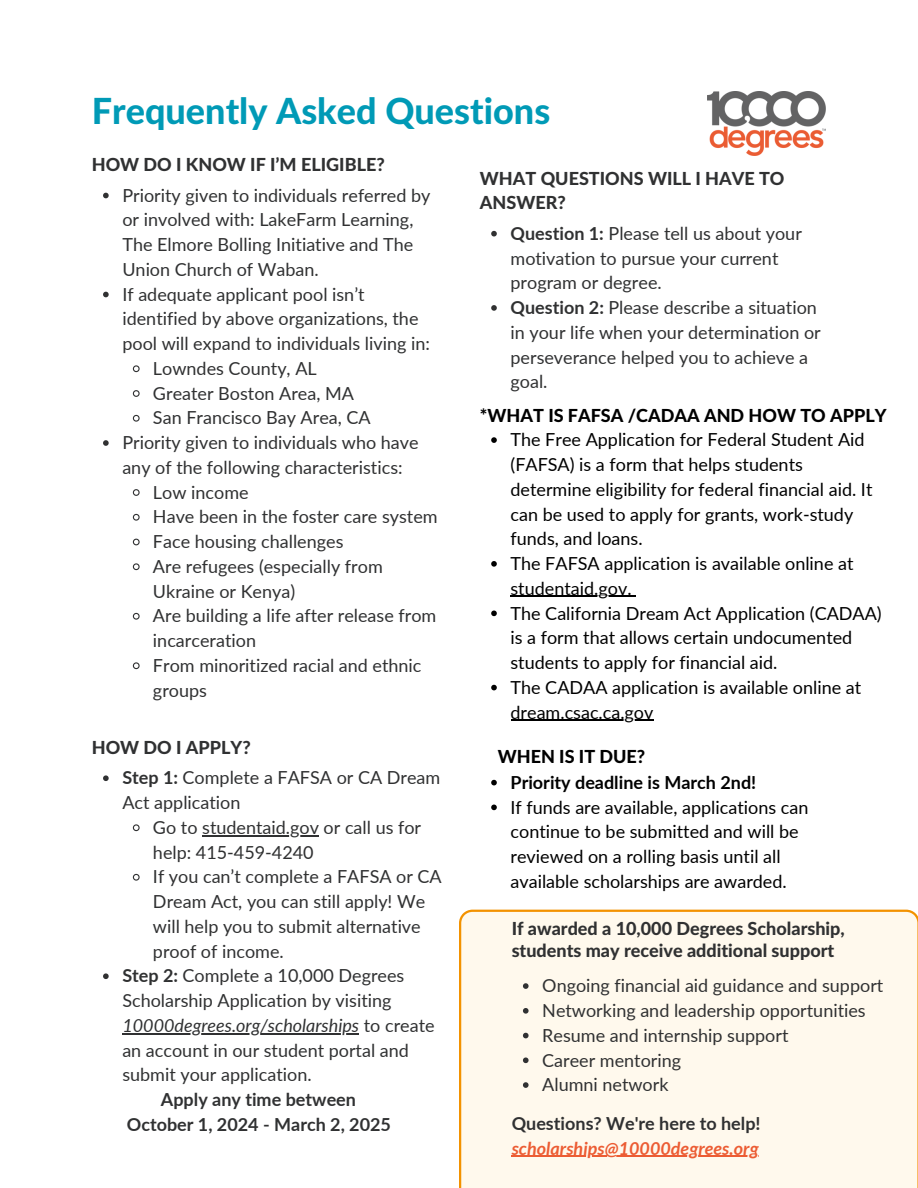
<style>
.page{position:relative;width:918px;height:1188px;background:#fff}
.page>*{position:absolute;margin:0;border:0;box-sizing:border-box;transform-origin:0 0}
.t1{font:800 36px "Lato Latin";color:#009ab6}
.t2{font:18px/24.8px "Lato";color:#303132}
.t3{font:18px/24.8px "Lato";color:#000}
.t4{font:800 18px/24.8px "Lato Latin";color:#303132}
.t5{font:700 18px "Lato";color:#303132}
.t6{font:800 18px "Lato Latin";color:#000}
.t7{font:italic 18px "Lato";color:#303132}
.t8{font:italic 700 18px "Lato";color:#ec5c33}
.t9{font:700 18px "Lato";color:#000}
.s1{font-weight:700}
.s2{font-style:normal}
</style>
<div class="page">
<svg style="left:103px;top:193px;width:6px;height:5px"></svg>
<svg style="left:103px;top:292px;width:6px;height:5px"></svg>
<svg style="left:132px;top:365px;width:8px;height:8px"></svg>
<svg style="left:132px;top:390px;width:8px;height:7px"></svg>
<svg style="left:132px;top:414px;width:8px;height:8px"></svg>
<svg style="left:103px;top:440px;width:6px;height:6px"></svg>
<svg style="left:132px;top:489px;width:8px;height:7px"></svg>
<svg style="left:132px;top:513px;width:8px;height:8px"></svg>
<svg style="left:132px;top:538px;width:8px;height:8px"></svg>
<svg style="left:132px;top:563px;width:8px;height:8px"></svg>
<svg style="left:132px;top:612px;width:8px;height:8px"></svg>
<svg style="left:132px;top:662px;width:8px;height:8px"></svg>
<svg style="left:103px;top:775px;width:6px;height:6px"></svg>
<svg style="left:132px;top:824px;width:8px;height:8px"></svg>
<hr style="left:202px;top:835px;width:117px;height:1px;background:#303132">
<svg style="left:132px;top:873px;width:8px;height:8px"></svg>
<svg style="left:103px;top:973px;width:6px;height:6px"></svg>
<hr style="left:122px;top:1033px;width:237px;height:1px;background:#303132">
<svg style="left:491px;top:231px;width:6px;height:5px"></svg>
<svg style="left:491px;top:305px;width:6px;height:6px"></svg>
<img style="left:708px;top:92px;width:118px;height:64px">
<div style="left:459px;top:910px;width:459px;height:278px;background:#fff9ed"></div>
<svg style="left:523px;top:983px;width:6px;height:6px"></svg>
<svg style="left:523px;top:1008px;width:6px;height:6px"></svg>
<svg style="left:523px;top:1033px;width:6px;height:5px"></svg>
<svg style="left:523px;top:1058px;width:6px;height:5px"></svg>
<svg style="left:523px;top:1082px;width:6px;height:6px"></svg>
<hr style="left:512px;top:1156px;width:247px;height:1px;background:#ec5c33">
<svg style="left:491px;top:437px;width:6px;height:6px"></svg>
<svg style="left:491px;top:561px;width:6px;height:6px"></svg>
<hr style="left:511px;top:596px;width:121px;height:1px;background:#000">
<svg style="left:491px;top:611px;width:6px;height:5px"></svg>
<svg style="left:491px;top:685px;width:6px;height:5px"></svg>
<hr style="left:511px;top:720px;width:142px;height:1px;background:#000">
<svg style="left:491px;top:780px;width:6px;height:5px"></svg>
<svg style="left:491px;top:805px;width:6px;height:5px"></svg>
<h3 class="t1" style="left:92px;top:95px;width:460px">Frequently Asked Questions</h3>
<h1 class="t4" style="left:92px;top:153px;width:294px">HOW DO I KNOW IF I’M ELIGIBLE?</h1>
<p class="t2" style="left:122px;top:182px;width:310px">Priority given to individuals referred by or involved with: LakeFarm Learning, The Elmore Bolling Initiative and The Union Church of Waban.</p>
<p class="t2" style="left:122px;top:281px;width:309px">If adequate applicant pool isn’t identified by above organizations, the pool will expand to individuals living in:</p>
<p class="t2" style="left:153px;top:356px;width:165px">Lowndes County, AL</p>
<p class="t2" style="left:153px;top:380px;width:202px">Greater Boston Area, MA</p>
<p class="t2" style="left:153px;top:405px;width:219px">San Francisco Bay Area, CA</p>
<p class="t2" style="left:122px;top:430px;width:298px">Priority given to individuals who have any of the following characteristics:</p>
<p class="t2" style="left:153px;top:479px;width:97px">Low income</p>
<p class="t2" style="left:153px;top:504px;width:286px">Have been in the foster care system</p>
<p class="t2" style="left:153px;top:529px;width:192px">Face housing challenges</p>
<p class="t2" style="left:153px;top:554px;width:231px">Are refugees (especially from<br>Ukraine or Kenya)</p>
<p class="t2" style="left:153px;top:603px;width:285px">Are building a life after release from incarceration</p>
<p class="t2" style="left:153px;top:653px;width:270px">From minoritized racial and ethnic groups</p>
<p class="t4" style="left:92px;top:736px;width:160px">HOW DO I APPLY?</p>
<p class="t2" style="left:122px;top:765px;width:320px"><span class="s1">Step 1:</span> Complete a FAFSA or CA Dream<br>Act application</p>
<p class="t2" style="left:153px;top:815px;width:270px">Go to studentaid.gov or call us for</p>
<p class="t2" style="left:153px;top:839px;width:290px">help: 415-459-4240<br>If you can’t complete a FAFSA or CA</p>
<p class="t2" style="left:153px;top:889px;width:274px">Dream Act, you can still apply! We</p>
<p class="t2" style="left:153px;top:914px;width:269px">will help you to submit alternative</p>
<p class="t2" style="left:153px;top:938px;width:132px">proof of income.</p>
<p class="t2" style="left:122px;top:963px;width:284px"><span class="s1">Step 2:</span> Complete a 10,000 Degrees</p>
<p class="t2" style="left:122px;top:988px;width:271px">Scholarship Application by visiting</p>
<p class="t7" style="left:122px;top:1014px;width:314px">10000degrees.org/scholarships <span class="s2">to create</span></p>
<p class="t2" style="left:122px;top:1037px;width:288px">an account in our student portal and</p>
<p class="t2" style="left:122px;top:1062px;width:191px">submit your application.</p>
<p class="t5" style="left:161px;top:1088px;width:197px">Apply any time between</p>
<p class="t5" style="left:127px;top:1113px;width:266px">October 1, 2024 - March 2, 2025</p>
<p class="t4" style="left:480px;top:167px;width:306px">WHAT QUESTIONS WILL I HAVE TO<br>ANSWER?</p>
<p class="t2" style="left:511px;top:221px;width:293px"><span class="s1">Question 1:</span> Please tell us about your motivation to pursue your current program or degree.</p>
<p class="t2" style="left:511px;top:295px;width:312px"><span class="s1">Question 2:</span> Please describe a situation in your life when your determination or perseverance helped you to achieve a goal.</p>
<p class="t6" style="left:480px;top:408px;width:408px">*WHAT IS FAFSA /CADAA AND HOW TO APPLY</p>
<p class="t3" style="left:511px;top:427px;width:363px">The Free Application for Federal Student Aid (FAFSA) is a form that helps students determine eligibility for federal financial aid. It can be used to apply for grants, work-study funds, and loans.</p>
<p class="t3" style="left:511px;top:551px;width:344px">The FAFSA application is available online at</p>
<p class="t3" style="left:511px;top:575px;width:373px">studentaid.gov.<br>The California Dream Act Application (CADAA)</p>
<p class="t3" style="left:511px;top:625px;width:352px">is a form that allows certain undocumented students to apply for financial aid.<br>The CADAA application is available online at</p>
<h3 class="t3" style="left:511px;top:699px;width:144px">dream.csac.ca.gov</h3>
<p class="t6" style="left:498px;top:749px;width:149px">WHEN IS IT DUE?</p>
<p class="t9" style="left:511px;top:771px;width:247px">Priority deadline is March 2nd!</p>
<p class="t3" style="left:511px;top:794px;width:299px">If funds are available, applications can continue to be submitted and will be reviewed on a rolling basis until all available scholarships are awarded.</p>
<h2 class="t4" style="left:512px;top:918px;width:335px;line-height:22.5px">If awarded a 10,000 Degrees Scholarship, students may receive additional support</h2>
<p class="t2" style="left:542px;top:973px;width:343px">Ongoing financial aid guidance and support</p>
<p class="t2" style="left:542px;top:998px;width:325px">Networking and leadership opportunities</p>
<p class="t2" style="left:542px;top:1022px;width:248px">Resume and internship support</p>
<p class="t2" style="left:542px;top:1047px;width:140px">Career mentoring</p>
<h2 class="t2" style="left:542px;top:1072px;width:128px">Alumni network</h2>
<p class="t5" style="left:512px;top:1112px;width:250px">Questions? We're here to help!</p>
<p class="t8" style="left:512px;top:1137px;width:249px">scholarships@10000degrees.org</p>
</div>
